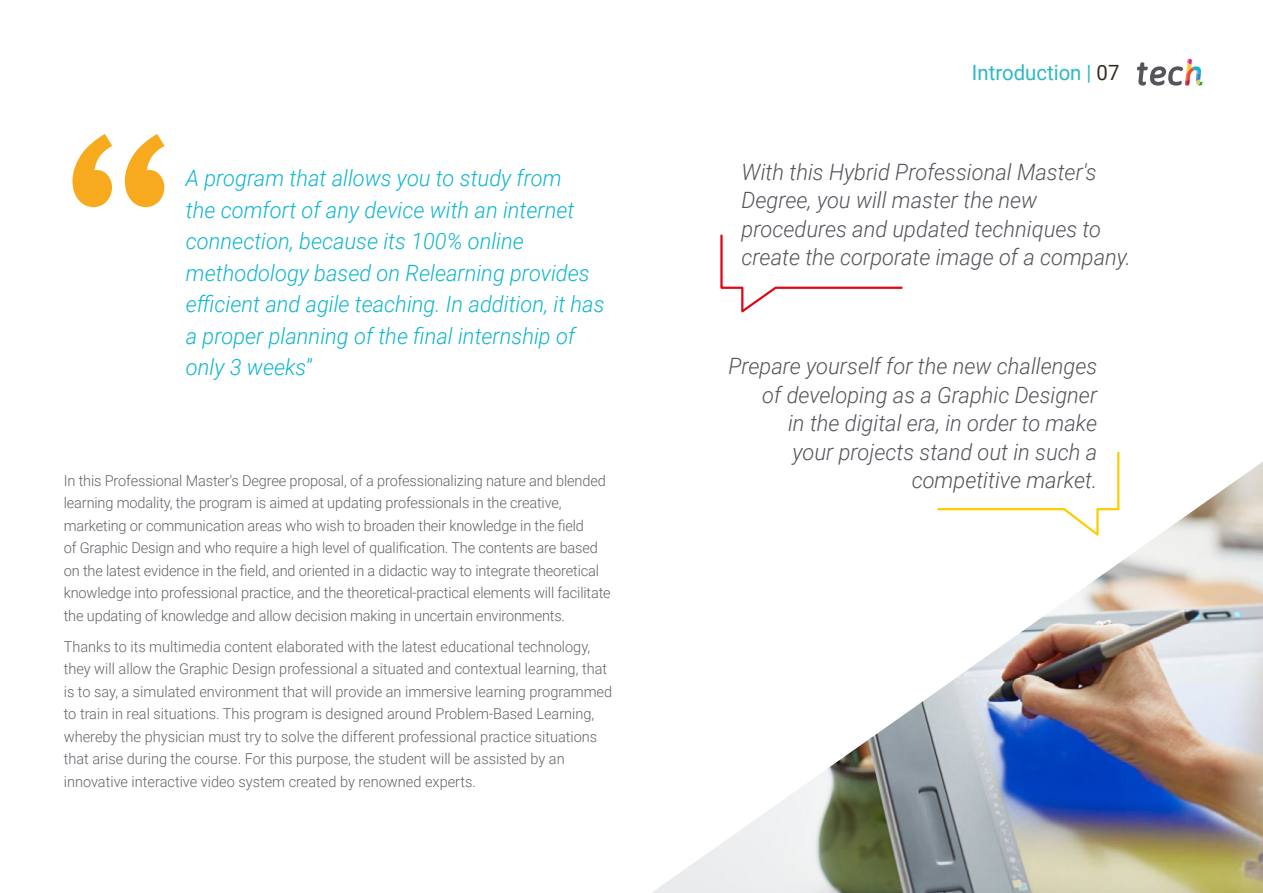
<style>
.page{position:relative;width:1263px;height:893px;background:#fff}
.page>*{position:absolute;margin:0;border:0;box-sizing:border-box;transform-origin:0 0}
.t1{font:italic 300 22.5px/28.5px "Roboto";color:#52555b}
.t2{font:italic 300 22.5px/31.5px "Roboto";color:#0fb6cf}
.t3{font:21px "Roboto";color:#2db8c5}
.t4{font:300 15px/22.5px "Roboto";letter-spacing:-.01em;color:#61646a}
.s1{font-style:normal}
.s2{color:#312e20}
</style>
<div class="page">
<svg style="left:72px;top:134px;width:93px;height:73px"></svg>
<svg style="left:1137px;top:59px;width:65px;height:27px"></svg>
<svg style="left:720px;top:234px;width:183px;height:79px"></svg>
<img style="left:652px;top:461px;width:611px;height:432px">
<p class="t2" style="left:186px;top:162px;width:420px">A program that allows you to study from<br>the comfort of any device with an internet connection, because its 100% online methodology based on Relearning provides efficient and agile teaching. In addition, it has a proper planning of the final internship of only 3 weeks<span class="s1">”</span></p>
<p class="t4" style="left:64px;top:468px;width:548px">In this Professional Master's Degree proposal, of a professionalizing nature and blended learning modality, the program is aimed at updating professionals in the creative, marketing or communication areas who wish to broaden their knowledge in the field<br>of Graphic Design and who require a high level of qualification. The contents are based on the latest evidence in the field, and oriented in a didactic way to integrate theoretical knowledge into professional practice, and the theoretical-practical elements will facilitate the updating of knowledge and allow decision making in uncertain environments.</p>
<p class="t4" style="left:64px;top:634px;width:550px">Thanks to its multimedia content elaborated with the latest educational technology, they will allow the Graphic Design professional a situated and contextual learning, that is to say, a simulated environment that will provide an immersive learning programmed to train in real situations. This program is designed around Problem-Based Learning, whereby the physician must try to solve the different professional practice situations that arise during the course. For this purpose, the student will be assisted by an innovative interactive video system created by renowned experts.</p>
<h2 class="t3" style="left:972px;top:57px;width:149px">Introduction | <span class="s2">07</span></h2>
<h1 class="t1" style="left:742px;top:157px;width:391px">With this Hybrid Professional Master's Degree, you will master the new procedures and updated techniques to create the corporate image of a company.</h1>
<h1 class="t1" style="left:728px;top:351px;width:370px;text-align:right">Prepare yourself for the new challenges of developing as a Graphic Designer<br>in the digital era, in order to make<br>your projects stand out in such a competitive market.</h1>
</div>
